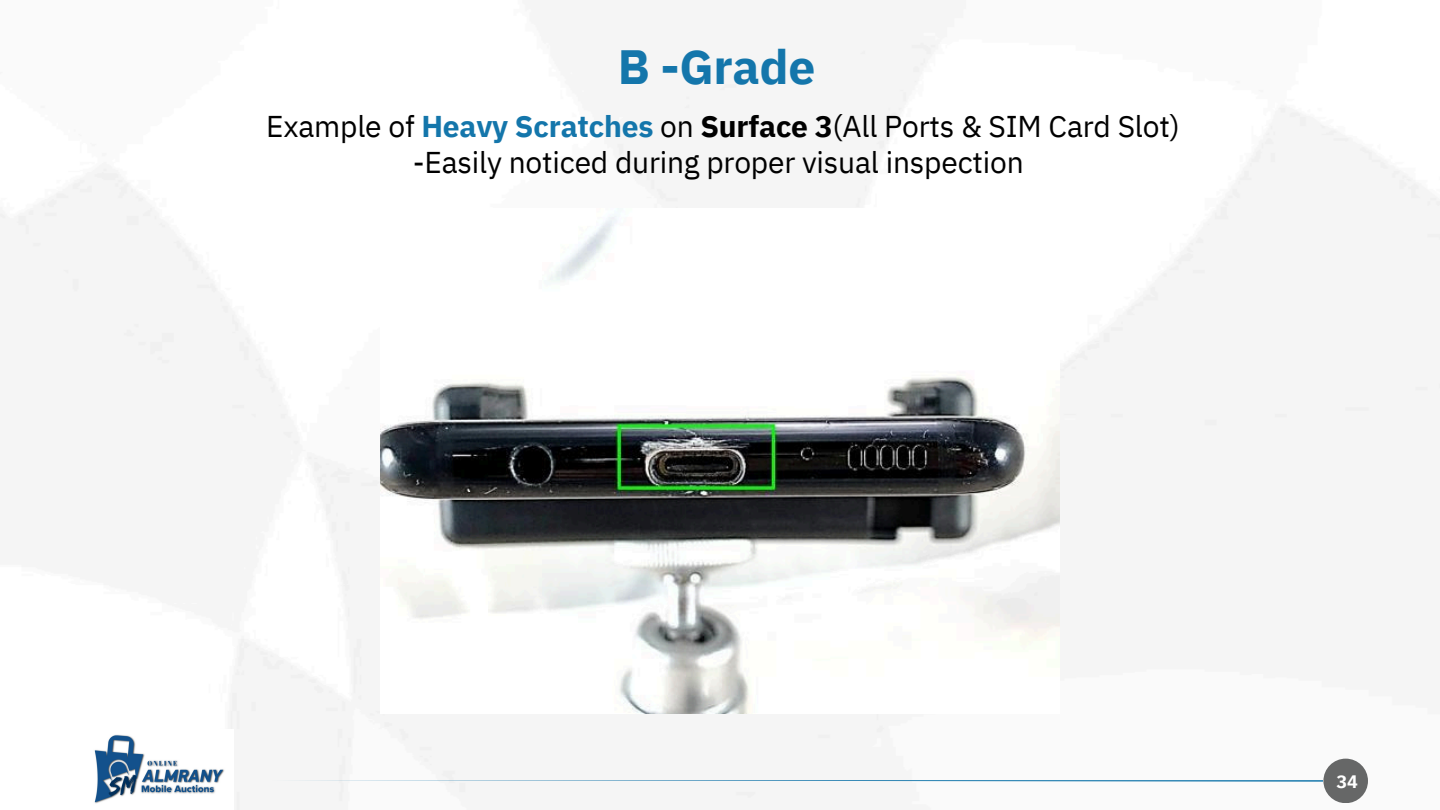
<style>
.page{position:relative;width:1440px;height:810px;background:#fff}
.page>*{position:absolute;margin:0;border:0;box-sizing:border-box;transform-origin:0 0}
.t1{font:700 48px "IBM Plex Sans";letter-spacing:-.005em;color:#1476ab}
.t2{font:30px "IBM Plex Sans";letter-spacing:-.005em;color:#000}
.t3{font:700 18px "IBM Plex Sans";color:#fff}
.s1{font-weight:700;color:#1476ab}
.s2{font-weight:700}
</style>
<div class="page">
<div style="left:1323px;top:759px;width:45px;height:44px;background:#666767;border-radius:50%"></div>
<svg style="left:267px;top:780px;width:1056px;height:2px"></svg>
<img style="left:380px;top:208px;width:680px;height:506px">
<img style="left:94px;top:734px;width:131px;height:70px">
<p class="t1" style="left:618px;top:34px;width:199px">B -Grade</p>
<p class="t2" style="left:266px;top:106px;width:915px">Example of <span class="s1">Heavy Scratches</span> on <span class="s2">Surface 3</span>(All Ports &amp; SIM Card Slot)</p>
<p class="t2" style="left:413px;top:142px;width:613px">-Easily noticed during proper visual inspection</p>
<p class="t3" style="left:1336px;top:770px;width:23px">34</p>
</div>
